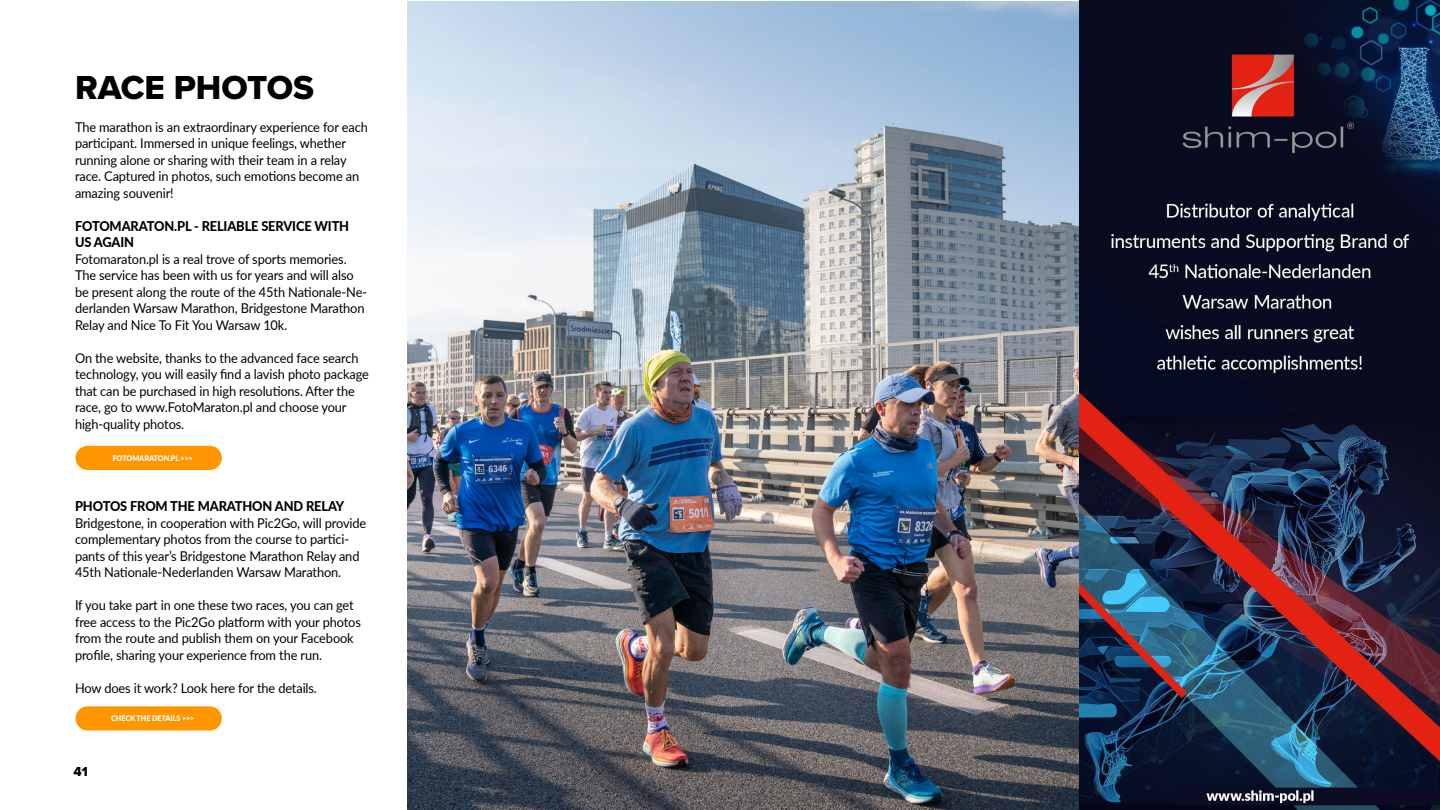
<style>
.page{position:relative;width:1440px;height:810px;background:#fff}
.page>*{position:absolute;margin:0;border:0;box-sizing:border-box;transform-origin:0 0}
.Normal_wrd_4{font:34.5px "Proxima Nova Extrabld";color:#000}
.Normal_wrd_4-2{font:13.5px/16.5px "Lato";letter-spacing:-.01em;color:#000;scale:.95 1}
.Normal_wrd_4-3{font:800 13.5px/16.5px "Lato";letter-spacing:-.01em;color:#000;scale:.95 1}
.t1{font:13.5px "Proxima Nova Extrabld";color:#000}
.Normal_wrd_4-4{font:900 7.65px "Lato";letter-spacing:-.01em;color:#fff;scale:.95 1}
</style>
<div class="page">
<img style="left:408px;top:1px;width:672px;height:809px">
<img style="left:1080px;top:0;width:360px;height:810px">
<div style="left:76px;top:706px;width:146px;height:25px;background:#ff9600;border-radius:12px"></div>
<div style="left:76px;top:446px;width:146px;height:24px;background:#ff9600;border-radius:12px"></div>
<p class="Normal_wrd_4" style="left:75px;top:67px;width:241px">RACE PHOTOS</p>
<p class="Normal_wrd_4-2" style="left:75px;top:118px;width:310px">The marathon is an extraordinary experience for each participant. Immersed in unique feelings, whether running alone or sharing with their team in a relay race. Captured in photos, such emotions become an amazing souvenir!</p>
<p class="Normal_wrd_4-3" style="left:75px;top:217px;width:290px">FOTOMARATON.PL - RELIABLE SERVICE WITH<br>US AGAIN</p>
<p class="Normal_wrd_4-2" style="left:75px;top:250px;width:309px">Fotomaraton.pl is a real trove of sports memories.<br>The service has been with us for years and will also be present along the route of the 45th Nationale-Ne&shy;derlanden Warsaw Marathon, Bridgestone Marathon Relay and Nice To Fit You Warsaw 10k.</p>
<p class="Normal_wrd_4-2" style="left:75px;top:349px;width:311px">On the website, thanks to the advanced face search technology, you will easily find a lavish photo package that can be purchased in high resolutions. After the race, go to www.FotoMaraton.pl and choose your high-quality photos.</p>
<p class="Normal_wrd_4-4" style="left:113px;top:452px;width:86px">FOTOMARATON.PL &gt;&gt;&gt;</p>
<p class="Normal_wrd_4-3" style="left:75px;top:498px;width:285px">PHOTOS FROM THE MARATHON AND RELAY</p>
<p class="Normal_wrd_4-2" style="left:75px;top:514px;width:308px">Bridgestone, in cooperation with Pic2Go, will provide complementary photos from the course to partici&shy;pants of this year’s Bridgestone Marathon Relay and 45th Nationale-Nederlanden Warsaw Marathon.</p>
<p class="Normal_wrd_4-2" style="left:75px;top:597px;width:302px">If you take part in one these two races, you can get free access to the Pic2Go platform with your photos from the route and publish them on your Facebook profile, sharing your experience from the run.</p>
<p class="Normal_wrd_4-2" style="left:75px;top:679px;width:256px">How does it work? Look here for the details.</p>
<p class="Normal_wrd_4-4" style="left:111px;top:713px;width:89px">CHECK THE DETAILS &gt;&gt;&gt;</p>
<p class="t1" style="left:74px;top:764px;width:16px">41</p>
</div>
